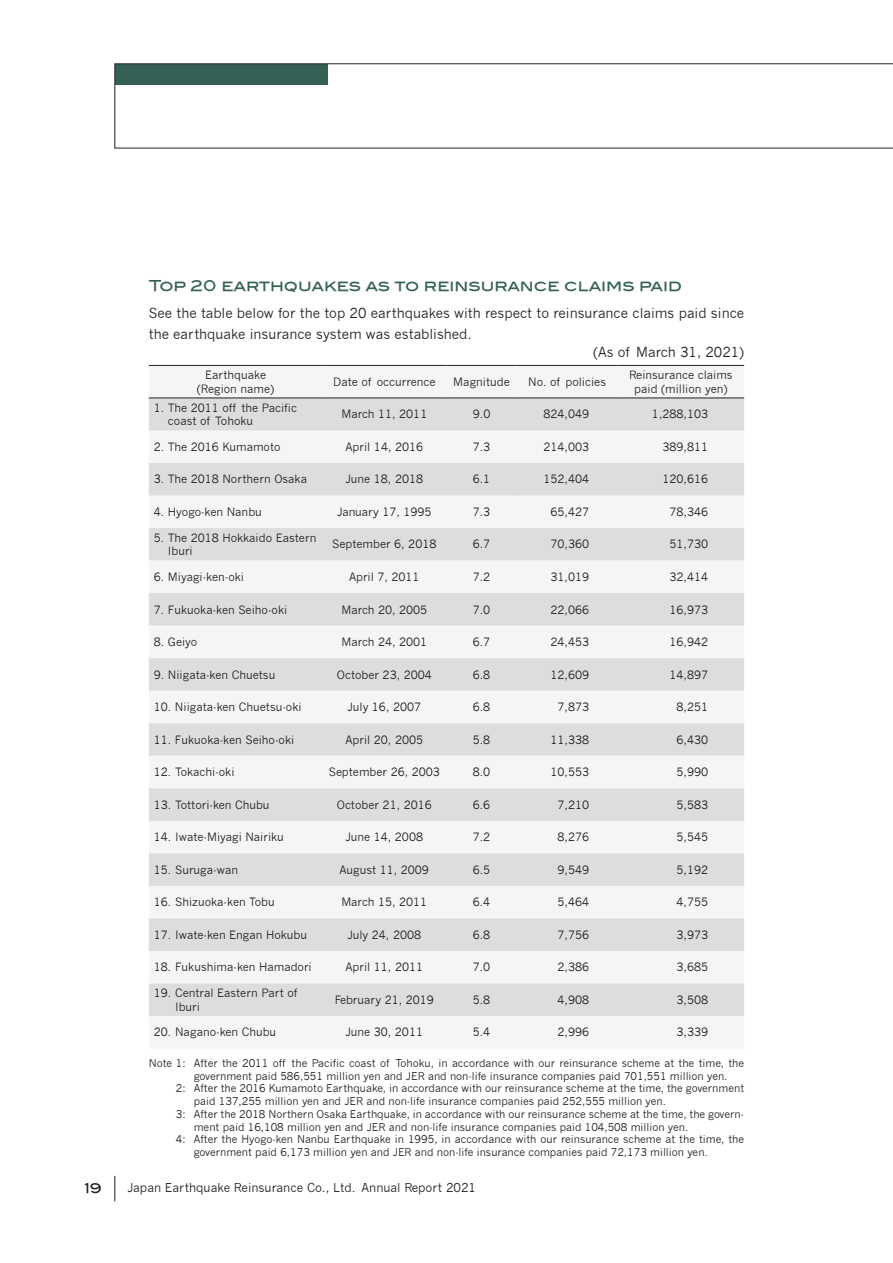
<style>
.page{position:relative;width:893px;height:1263px;background:#fff}
.page>*{position:absolute;margin:0;border:0;box-sizing:border-box;transform-origin:0 0}
.t1{font:15px "Blair Md ITCTT Medium";color:#356056}
.t2{font:13.5px/21px "News Gothic";color:#231f20}
.t3{font:13.5px "Blair Md ITCTT Medium";color:#231f20}
.t4{font:12px "News Gothic";color:#231f20}
.t5{font:11.25px/13.5px "News Gothic";color:#231f20}
.t6{font:10.5px "News Gothic";color:#231f20}
</style>
<div class="page">
<svg style="left:114px;top:1176px;width:1px;height:25px"></svg>
<svg style="left:114px;top:63px;width:779px;height:85px"></svg>
<svg style="left:149px;top:397px;width:595px;height:34px"></svg>
<div style="left:149px;top:399px;width:595px;height:31px;background:#dcdddf"></div>
<svg style="left:149px;top:463px;width:595px;height:98px;fill:#dcdddf"></svg>
<svg style="left:149px;top:593px;width:595px;height:423px"></svg>
<hr style="left:149px;top:398px;width:173px;height:1px;background:#231f20">
<hr style="left:322px;top:398px;width:124px;height:1px;background:#231f20">
<hr style="left:446px;top:398px;width:71px;height:1px;background:#231f20">
<hr style="left:517px;top:398px;width:101px;height:1px;background:#231f20">
<hr style="left:618px;top:398px;width:126px;height:1px;background:#231f20">
<hr style="left:149px;top:365px;width:173px;height:1px;background:#231f20">
<hr style="left:322px;top:365px;width:124px;height:1px;background:#231f20">
<hr style="left:446px;top:365px;width:71px;height:1px;background:#231f20">
<hr style="left:517px;top:365px;width:101px;height:1px;background:#231f20">
<hr style="left:618px;top:365px;width:126px;height:1px;background:#231f20">
<h1 class="t1" style="left:149px;top:276px;width:534px">Top 20 earthquakes as to reinsurance claims paid</h1>
<p class="t2" style="left:149px;top:303px;width:597px">See the table below for the top 20 earthquakes with respect to reinsurance claims paid since the earthquake insurance system was established.</p>
<p class="t2" style="left:593px;top:342px;width:152px">(As of March 31, 2021)</p>
<p class="t5" style="left:197px;top:368px;width:79px;text-align:center">Earthquake (Region name)</p>
<p class="t5" style="left:333px;top:375px;width:104px">Date of occurrence</p>
<p class="t5" style="left:453px;top:375px;width:58px">Magnitude</p>
<p class="t5" style="left:528px;top:375px;width:79px">No. of policies</p>
<p class="t5" style="left:629px;top:368px;width:105px;text-align:center">Reinsurance claims paid (million yen)</p>
<p class="t5" style="left:168px;top:401px;width:131px;text-indent:-14px">1. The 2011 off the Pacific coast of Tohoku</p>
<p class="t5" style="left:341px;top:408px;width:87px">March 11, 2011</p>
<p class="t5" style="left:473px;top:408px;width:19px">9.0</p>
<p class="t5" style="left:544px;top:408px;width:47px">824,049</p>
<p class="t5" style="left:652px;top:408px;width:58px">1,288,103</p>
<p class="t5" style="left:154px;top:440px;width:128px">2. The 2016 Kumamoto</p>
<p class="t5" style="left:346px;top:440px;width:79px">April 14, 2016</p>
<p class="t5" style="left:473px;top:440px;width:19px">7.3</p>
<p class="t5" style="left:543px;top:440px;width:47px">214,003</p>
<p class="t5" style="left:662px;top:440px;width:47px">389,811</p>
<p class="t5" style="left:154px;top:473px;width:155px">3. The 2018 Northern Osaka</p>
<p class="t5" style="left:346px;top:473px;width:79px">June 18, 2018</p>
<p class="t5" style="left:473px;top:473px;width:19px">6.1</p>
<p class="t5" style="left:543px;top:473px;width:47px">152,404</p>
<p class="t5" style="left:662px;top:473px;width:47px">120,616</p>
<p class="t5" style="left:154px;top:505px;width:109px">4. Hyogo-ken Nanbu</p>
<p class="t5" style="left:337px;top:505px;width:96px">January 17, 1995</p>
<p class="t5" style="left:473px;top:505px;width:19px">7.3</p>
<p class="t5" style="left:551px;top:505px;width:40px">65,427</p>
<p class="t5" style="left:669px;top:505px;width:40px">78,346</p>
<p class="t5" style="left:168px;top:531px;width:150px;text-indent:-14px">5. The 2018 Hokkaido Eastern<br>Iburi</p>
<p class="t5" style="left:332px;top:538px;width:106px">September 6, 2018</p>
<p class="t5" style="left:473px;top:538px;width:19px">6.7</p>
<p class="t5" style="left:551px;top:538px;width:40px">70,360</p>
<p class="t5" style="left:669px;top:538px;width:40px">51,730</p>
<p class="t5" style="left:154px;top:570px;width:92px">6. Miyagi-ken-oki</p>
<p class="t5" style="left:349px;top:570px;width:72px">April 7, 2011</p>
<p class="t5" style="left:473px;top:570px;width:19px">7.2</p>
<p class="t5" style="left:551px;top:570px;width:40px">31,019</p>
<p class="t5" style="left:669px;top:570px;width:40px">32,414</p>
<p class="t5" style="left:154px;top:603px;width:135px">7. Fukuoka-ken Seiho-oki</p>
<p class="t5" style="left:341px;top:603px;width:87px">March 20, 2005</p>
<p class="t5" style="left:473px;top:603px;width:19px">7.0</p>
<p class="t5" style="left:550px;top:603px;width:40px">22,066</p>
<p class="t5" style="left:669px;top:603px;width:40px">16,973</p>
<p class="t5" style="left:154px;top:635px;width:45px">8. Geiyo</p>
<p class="t5" style="left:341px;top:635px;width:87px">March 24, 2001</p>
<p class="t5" style="left:473px;top:635px;width:19px">6.7</p>
<p class="t5" style="left:550px;top:635px;width:40px">24,453</p>
<p class="t5" style="left:669px;top:635px;width:40px">16,942</p>
<p class="t5" style="left:154px;top:668px;width:123px">9. Niigata-ken Chuetsu</p>
<p class="t5" style="left:337px;top:668px;width:97px">October 23, 2004</p>
<p class="t5" style="left:473px;top:668px;width:19px">6.8</p>
<p class="t5" style="left:550px;top:668px;width:40px">12,609</p>
<p class="t5" style="left:669px;top:668px;width:40px">14,897</p>
<p class="t5" style="left:154px;top:700px;width:149px">10. Niigata-ken Chuetsu-oki</p>
<p class="t5" style="left:348px;top:700px;width:75px">July 16, 2007</p>
<p class="t5" style="left:473px;top:700px;width:19px">6.8</p>
<p class="t5" style="left:558px;top:700px;width:33px">7,873</p>
<p class="t5" style="left:676px;top:700px;width:33px">8,251</p>
<p class="t5" style="left:154px;top:733px;width:142px">11. Fukuoka-ken Seiho-oki</p>
<p class="t5" style="left:346px;top:733px;width:79px">April 20, 2005</p>
<p class="t5" style="left:473px;top:733px;width:19px">5.8</p>
<p class="t5" style="left:550px;top:733px;width:40px">11,338</p>
<p class="t5" style="left:676px;top:733px;width:33px">6,430</p>
<p class="t5" style="left:154px;top:765px;width:82px">12. Tokachi-oki</p>
<p class="t5" style="left:329px;top:765px;width:113px">September 26, 2003</p>
<p class="t5" style="left:473px;top:765px;width:19px">8.0</p>
<p class="t5" style="left:550px;top:765px;width:40px">10,553</p>
<p class="t5" style="left:676px;top:765px;width:33px">5,990</p>
<p class="t5" style="left:154px;top:798px;width:117px">13. Tottori-ken Chubu</p>
<p class="t5" style="left:337px;top:798px;width:97px">October 21, 2016</p>
<p class="t5" style="left:473px;top:798px;width:19px">6.6</p>
<p class="t5" style="left:557px;top:798px;width:33px">7,210</p>
<p class="t5" style="left:676px;top:798px;width:33px">5,583</p>
<p class="t5" style="left:154px;top:830px;width:132px">14. Iwate-Miyagi Nairiku</p>
<p class="t5" style="left:346px;top:830px;width:79px">June 14, 2008</p>
<p class="t5" style="left:473px;top:830px;width:19px">7.2</p>
<p class="t5" style="left:557px;top:830px;width:33px">8,276</p>
<p class="t5" style="left:676px;top:830px;width:33px">5,545</p>
<p class="t5" style="left:154px;top:863px;width:86px">15. Suruga-wan</p>
<p class="t5" style="left:340px;top:863px;width:91px">August 11, 2009</p>
<p class="t5" style="left:473px;top:863px;width:19px">6.5</p>
<p class="t5" style="left:557px;top:863px;width:33px">9,549</p>
<p class="t5" style="left:676px;top:863px;width:33px">5,192</p>
<p class="t5" style="left:154px;top:895px;width:122px">16. Shizuoka-ken Tobu</p>
<p class="t5" style="left:341px;top:895px;width:87px">March 15, 2011</p>
<p class="t5" style="left:473px;top:895px;width:19px">6.4</p>
<p class="t5" style="left:557px;top:895px;width:33px">5,464</p>
<p class="t5" style="left:676px;top:895px;width:33px">4,755</p>
<p class="t5" style="left:154px;top:928px;width:155px">17. Iwate-ken Engan Hokubu</p>
<p class="t5" style="left:347px;top:928px;width:75px">July 24, 2008</p>
<p class="t5" style="left:473px;top:928px;width:19px">6.8</p>
<p class="t5" style="left:557px;top:928px;width:33px">7,756</p>
<p class="t5" style="left:676px;top:928px;width:33px">3,973</p>
<p class="t5" style="left:154px;top:960px;width:159px">18. Fukushima-ken Hamadori</p>
<p class="t5" style="left:346px;top:960px;width:79px">April 11, 2011</p>
<p class="t5" style="left:473px;top:960px;width:19px">7.0</p>
<p class="t5" style="left:557px;top:960px;width:33px">2,386</p>
<p class="t5" style="left:676px;top:960px;width:33px">3,685</p>
<p class="t5" style="left:175px;top:986px;width:124px;text-indent:-21px">19. Central Eastern Part of<br>Iburi</p>
<p class="t5" style="left:335px;top:993px;width:101px">February 21, 2019</p>
<p class="t5" style="left:473px;top:993px;width:19px">5.8</p>
<p class="t5" style="left:557px;top:993px;width:33px">4,908</p>
<p class="t5" style="left:676px;top:993px;width:33px">3,508</p>
<p class="t5" style="left:154px;top:1025px;width:124px">20. Nagano-ken Chubu</p>
<p class="t5" style="left:346px;top:1025px;width:79px">June 30, 2011</p>
<p class="t5" style="left:473px;top:1025px;width:19px">5.4</p>
<p class="t5" style="left:557px;top:1025px;width:33px">2,996</p>
<p class="t5" style="left:676px;top:1025px;width:33px">3,339</p>
<p class="t6" style="left:149px;top:1057px;width:597px">Note 1: After the 2011 off the Pacific coast of Tohoku, in accordance with our reinsurance scheme at the time, the</p>
<p class="t6" style="left:194px;top:1070px;width:535px">government paid 586,551 million yen and JER and non-life insurance companies paid 701,551 million yen.</p>
<p class="t6" style="left:176px;top:1082px;width:570px">2: After the 2016 Kumamoto Earthquake, in accordance with our reinsurance scheme at the time, the government</p>
<p class="t6" style="left:194px;top:1095px;width:474px">paid 137,255 million yen and JER and non-life insurance companies paid 252,555 million yen.</p>
<p class="t6" style="left:176px;top:1108px;width:570px">3: After the 2018 Northern Osaka Earthquake, in accordance with our reinsurance scheme at the time, the govern-</p>
<p class="t6" style="left:194px;top:1121px;width:496px">ment paid 16,108 million yen and JER and non-life insurance companies paid 104,508 million yen.</p>
<p class="t6" style="left:176px;top:1133px;width:570px">4: After the Hyogo-ken Nanbu Earthquake in 1995, in accordance with our reinsurance scheme at the time, the</p>
<p class="t6" style="left:194px;top:1146px;width:516px">government paid 6,173 million yen and JER and non-life insurance companies paid 72,173 million yen.</p>
<p class="t3" style="left:85px;top:1180px;width:19px">19</p>
<p class="t4" style="left:128px;top:1181px;width:350px">Japan Earthquake Reinsurance Co., Ltd. Annual Report 2021</p>
</div>
